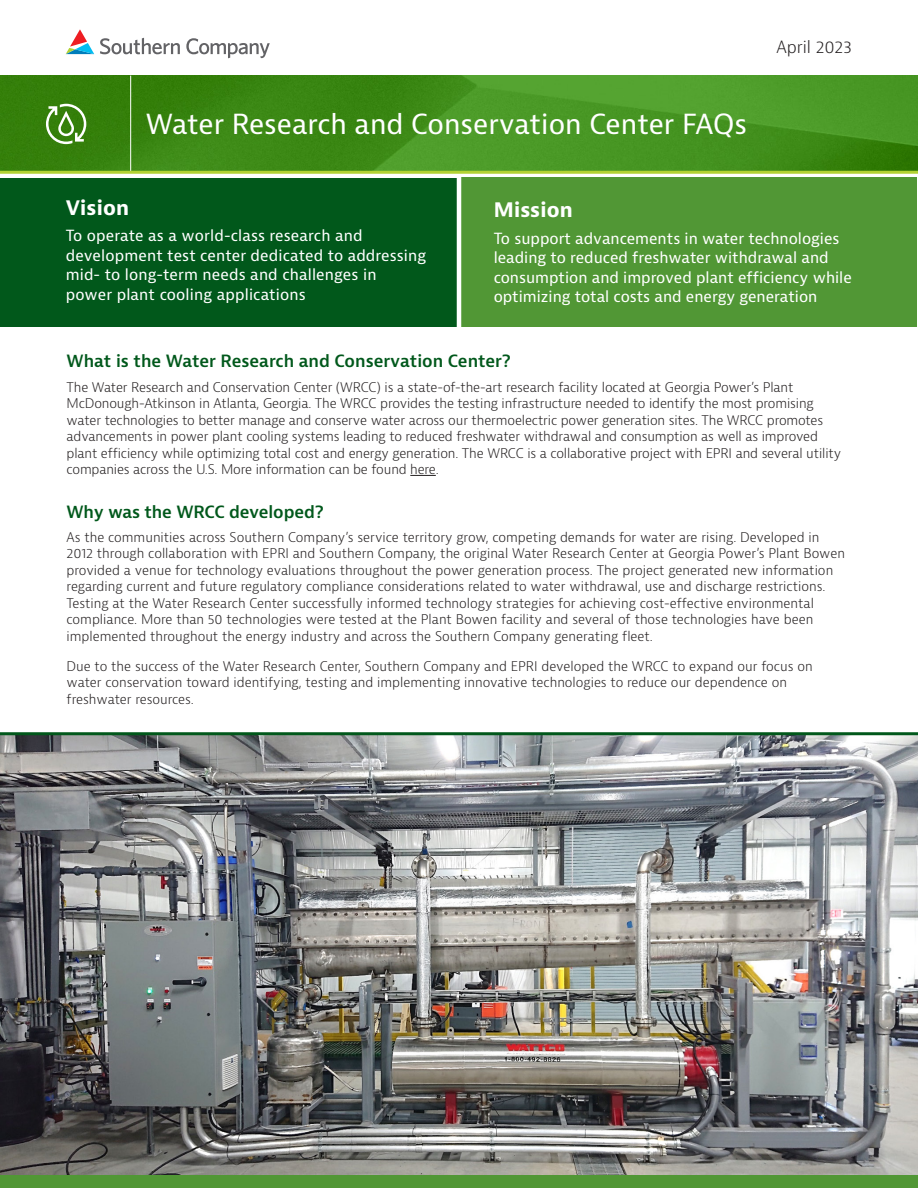
<style>
.page{position:relative;width:918px;height:1188px;background:#fff}
.page>*{position:absolute;margin:0;border:0;box-sizing:border-box;transform-origin:0 0}
.t1{font:27px "Bernina Sans";color:#fff}
.t2{font:700 19.5px "Bernina Sans";letter-spacing:.01em;color:#fff}
.t3{font:600 16.5px "Bernina Sans";letter-spacing:-.01em;color:#01581b}
.t4{font:300 16.5px "Bernina Sans";color:#231f20}
.t5{font:15px/19.5px "Bernina Sans";color:#fff}
.t6{font:300 13.05px/16.5px "Bernina Sans";letter-spacing:-.01em;color:#231f20}
</style>
<div class="page">
<img style="left:0;top:76px;width:918px;height:95px">
<img style="left:0;top:735px;width:918px;height:440px">
<svg style="left:410px;top:475px;width:26px;height:1px"></svg>
<hr style="left:130px;top:76px;width:1px;height:96px;background:#fff">
<div style="left:459px;top:178px;width:458px;height:149px;background:#519735"></div>
<div style="left:0;top:178px;width:459px;height:149px;background:#01581b"></div>
<hr style="left:457px;top:176px;width:4px;height:164px;background:#fff">
<svg style="left:46px;top:104px;width:40px;height:40px"></svg>
<hr style="left:0;top:171px;width:918px;height:3px;background:#b3d234">
<svg style="left:66px;top:29px;width:28px;height:25px"></svg>
<svg style="left:100px;top:38px;width:170px;height:20px"></svg>
<div style="left:0;top:1175px;width:918px;height:13px;background:#519735"></div>
<hr style="left:0;top:732px;width:918px;height:3px;background:#01581b">
<p class="t1" style="left:146px;top:107px;width:603px">Water Research and Conservation Center FAQs</p>
<p class="t4" style="left:776px;top:36px;width:77px">April 2023</p>
<p class="t2" style="left:66px;top:195px;width:65px">Vision</p>
<p class="t5" style="left:66px;top:226px;width:362px">To operate as a world-class research and development test center dedicated to addressing mid- to long-term needs and challenges in power plant cooling applications</p>
<p class="t2" style="left:494px;top:198px;width:81px">Mission</p>
<p class="t5" style="left:494px;top:229px;width:360px">To support advancements in water technologies leading to reduced freshwater withdrawal and consumption and improved plant efficiency while optimizing total costs and energy generation</p>
<p class="t3" style="left:67px;top:350px;width:446px">What is the Water Research and Conservation Center?</p>
<p class="t6" style="left:67px;top:379px;width:776px">The Water Research and Conservation Center (WRCC) is a state-of-the-art research facility located at Georgia Power’s Plant McDonough-Atkinson in Atlanta, Georgia. The WRCC provides the testing infrastructure needed to identify the most promising water technologies to better manage and conserve water across our thermoelectric power generation sites. The WRCC promotes advancements in power plant cooling systems leading to reduced freshwater withdrawal and consumption as well as improved plant efficiency while optimizing total cost and energy generation. The WRCC is a collaborative project with EPRI and several utility companies across the U.S. More information can be found here.</p>
<p class="t3" style="left:67px;top:502px;width:259px">Why was the WRCC developed?</p>
<p class="t6" style="left:67px;top:529px;width:780px">As the communities across Southern Company’s service territory grow, competing demands for water are rising. Developed in 2012 through collaboration with EPRI and Southern Company, the original Water Research Center at Georgia Power’s Plant Bowen provided a venue for technology evaluations throughout the power generation process. The project generated new information regarding current and future regulatory compliance considerations related to water withdrawal, use and discharge restrictions.<br>Testing at the Water Research Center successfully informed technology strategies for achieving cost-effective environmental compliance. More than 50 technologies were tested at the Plant Bowen facility and several of those technologies have been implemented throughout the energy industry and across the Southern Company generating fleet.</p>
<p class="t6" style="left:67px;top:658px;width:748px">Due to the success of the Water Research Center, Southern Company and EPRI developed the WRCC to expand our focus on water conservation toward identifying, testing and implementing innovative technologies to reduce our dependence on freshwater resources.</p>
</div>
